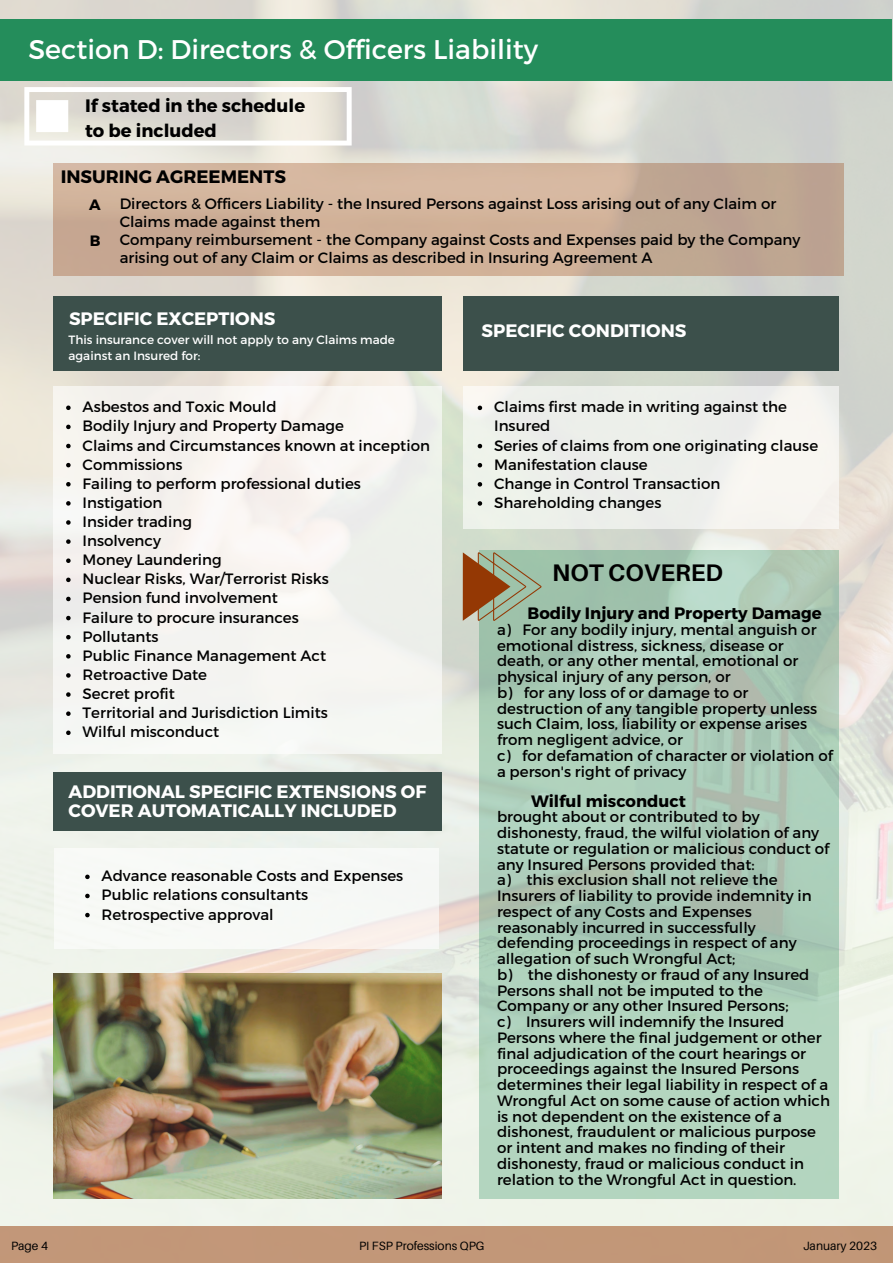
<style>
.page{position:relative;width:893px;height:1264px;background:#fff}
.page>*{position:absolute;margin:0;border:0;box-sizing:border-box;transform-origin:0 0}
.t1{font:27px "Montserrat";color:#fff}
.t2{font:700 24px "Aileron";color:#000}
.t3{font:700 18px/19px "Montserrat";color:#fff}
.t4{font:700 18px/24.8px "Montserrat";color:#000}
.t5{font:700 16.5px "Montserrat";color:#000}
.t6{font:15px/15.8px "Montserrat";color:#000}
.t7{font:700 15px "Montserrat";color:#000}
.t8{font:12px/16px "Montserrat";color:#fff}
.t9{font:12px "Aileron";color:#000}
</style>
<div class="page">
<img style="left:0;top:0;width:892px;height:1225px">
<div style="left:0;top:19px;width:891px;height:62px;background:#248d5b"></div>
<div style="left:53px;top:386px;width:388px;height:367px;background:#f5f4f1"></div>
<div style="left:53px;top:296px;width:388px;height:74px;background:#3c504b"></div>
<svg style="left:24px;top:87px;width:327px;height:58px"></svg>
<div style="left:53px;top:772px;width:388px;height:58px;background:#3c504b"></div>
<div style="left:53px;top:848px;width:385px;height:100px;background:#f7f9f6"></div>
<svg style="left:478px;top:550px;width:360px;height:648px;fill:#afd0bb"></svg>
<svg style="left:463px;top:552px;width:78px;height:69px"></svg>
<div style="left:463px;top:386px;width:375px;height:142px;background:#edefea"></div>
<svg style="left:53px;top:163px;width:790px;height:112px;fill:#d0b098"></svg>
<div style="left:463px;top:296px;width:375px;height:74px;background:#3c504b"></div>
<div style="left:0;top:1225px;width:892px;height:37px;background:#c29778"></div>
<img style="left:53px;top:973px;width:388px;height:224px">
<svg style="left:66px;top:405px;width:5px;height:5px"></svg>
<svg style="left:66px;top:424px;width:5px;height:5px"></svg>
<svg style="left:66px;top:444px;width:5px;height:4px"></svg>
<svg style="left:66px;top:463px;width:5px;height:4px"></svg>
<svg style="left:66px;top:482px;width:5px;height:4px"></svg>
<svg style="left:66px;top:501px;width:5px;height:4px"></svg>
<svg style="left:66px;top:520px;width:5px;height:4px"></svg>
<svg style="left:66px;top:539px;width:5px;height:5px"></svg>
<svg style="left:66px;top:558px;width:5px;height:5px"></svg>
<svg style="left:66px;top:577px;width:5px;height:5px"></svg>
<svg style="left:66px;top:596px;width:5px;height:5px"></svg>
<svg style="left:66px;top:616px;width:5px;height:4px"></svg>
<svg style="left:66px;top:635px;width:5px;height:4px"></svg>
<svg style="left:66px;top:654px;width:5px;height:4px"></svg>
<svg style="left:66px;top:673px;width:5px;height:4px"></svg>
<svg style="left:66px;top:692px;width:5px;height:4px"></svg>
<svg style="left:66px;top:711px;width:5px;height:5px"></svg>
<svg style="left:66px;top:730px;width:5px;height:5px"></svg>
<svg style="left:477px;top:405px;width:5px;height:5px"></svg>
<svg style="left:477px;top:444px;width:5px;height:4px"></svg>
<svg style="left:477px;top:463px;width:5px;height:4px"></svg>
<svg style="left:477px;top:482px;width:5px;height:4px"></svg>
<svg style="left:477px;top:501px;width:5px;height:4px"></svg>
<svg style="left:85px;top:874px;width:5px;height:5px"></svg>
<svg style="left:85px;top:893px;width:5px;height:5px"></svg>
<svg style="left:85px;top:912px;width:5px;height:5px"></svg>
<h1 class="t1" style="left:29px;top:32px;width:511px">Section D: Directors &amp; Officers Liability</h1>
<p class="t4" style="left:85px;top:93px;width:221px">If stated in the schedule to be included</p>
<p class="t4" style="left:61px;top:163px;width:227px">INSURING AGREEMENTS</p>
<p class="t6" style="left:120px;top:194px;width:682px;line-height:18px">Directors &amp; Officers Liability - the Insured Persons against Loss arising out of any Claim or Claims made against them<br>Company reimbursement - the Company against Costs and Expenses paid by the Company arising out of any Claim or Claims as described in Insuring Agreement A</p>
<p class="t7" style="left:89px;top:195px;width:13px">A</p>
<p class="t7" style="left:90px;top:231px;width:12px">B</p>
<p class="t3" style="left:69px;top:308px;width:208px">SPECIFIC EXCEPTIONS</p>
<p class="t8" style="left:69px;top:331px;width:328px">This insurance cover will not apply to any Claims made against an Insured for:</p>
<p class="t3" style="left:481px;top:320px;width:206px">SPECIFIC CONDITIONS</p>
<p class="t6" style="left:83px;top:396px;width:349px;line-height:19px">Asbestos and Toxic Mould<br>Bodily Injury and Property Damage<br>Claims and Circumstances known at inception<br>Commissions<br>Failing to perform professional duties<br>Instigation<br>Insider trading<br>Insolvency<br>Money Laundering<br>Nuclear Risks, War/Terrorist Risks<br>Pension fund involvement<br>Failure to procure insurances<br>Pollutants<br>Public Finance Management Act<br>Retroactive Date<br>Secret profit<br>Territorial and Jurisdiction Limits<br>Wilful misconduct</p>
<p class="t6" style="left:494px;top:397px;width:325px;line-height:19px">Claims first made in writing against the<br>Insured<br>Series of claims from one originating clause<br>Manifestation clause<br>Change in Control Transaction<br>Shareholding changes</p>
<h2 class="t2" style="left:552px;top:558px;width:172px">NOT COVERED</h2>
<p class="t5" style="left:527px;top:602px;width:296px">Bodily Injury and Property Damage</p>
<p class="t6" style="left:497px;top:621px;width:337px">a) For any bodily injury, mental anguish or emotional distress, sickness, disease or death, or any other mental, emotional or physical injury of any person, or<br>b) for any loss of or damage to or destruction of any tangible property unless such Claim, loss, liability or expense arises from negligent advice, or<br>c) for defamation of character or violation of a person's right of privacy</p>
<p class="t3" style="left:69px;top:781px;width:359px">ADDITIONAL SPECIFIC EXTENSIONS OF<br>COVER AUTOMATICALLY INCLUDED</p>
<p class="t6" style="left:102px;top:865px;width:303px;line-height:19px">Advance reasonable Costs and Expenses<br>Public relations consultants<br>Retrospective approval</p>
<p class="t5" style="left:531px;top:790px;width:156px">Wilful misconduct</p>
<p class="t6" style="left:497px;top:808px;width:334px">brought about or contributed to by dishonesty, fraud, the wilful violation of any statute or regulation or malicious conduct of any Insured Persons provided that:<br>a) this exclusion shall not relieve the Insurers of liability to provide indemnity in respect of any Costs and Expenses reasonably incurred in successfully defending proceedings in respect of any allegation of such Wrongful Act;<br>b) the dishonesty or fraud of any Insured Persons shall not be imputed to the Company or any other Insured Persons;<br>c) Insurers will indemnify the Insured Persons where the final judgement or other final adjudication of the court hearings or proceedings against the Insured Persons determines their legal liability in respect of a Wrongful Act on some cause of action which is not dependent on the existence of a dishonest, fraudulent or malicious purpose or intent and makes no finding of their dishonesty, fraud or malicious conduct in relation to the Wrongful Act in question.</p>
<p class="t9" style="left:11px;top:1237px;width:39px">Page 4</p>
<p class="t9" style="left:359px;top:1237px;width:127px">PI FSP Professions QPG</p>
<p class="t9" style="left:803px;top:1237px;width:75px">January 2023</p>
</div>
